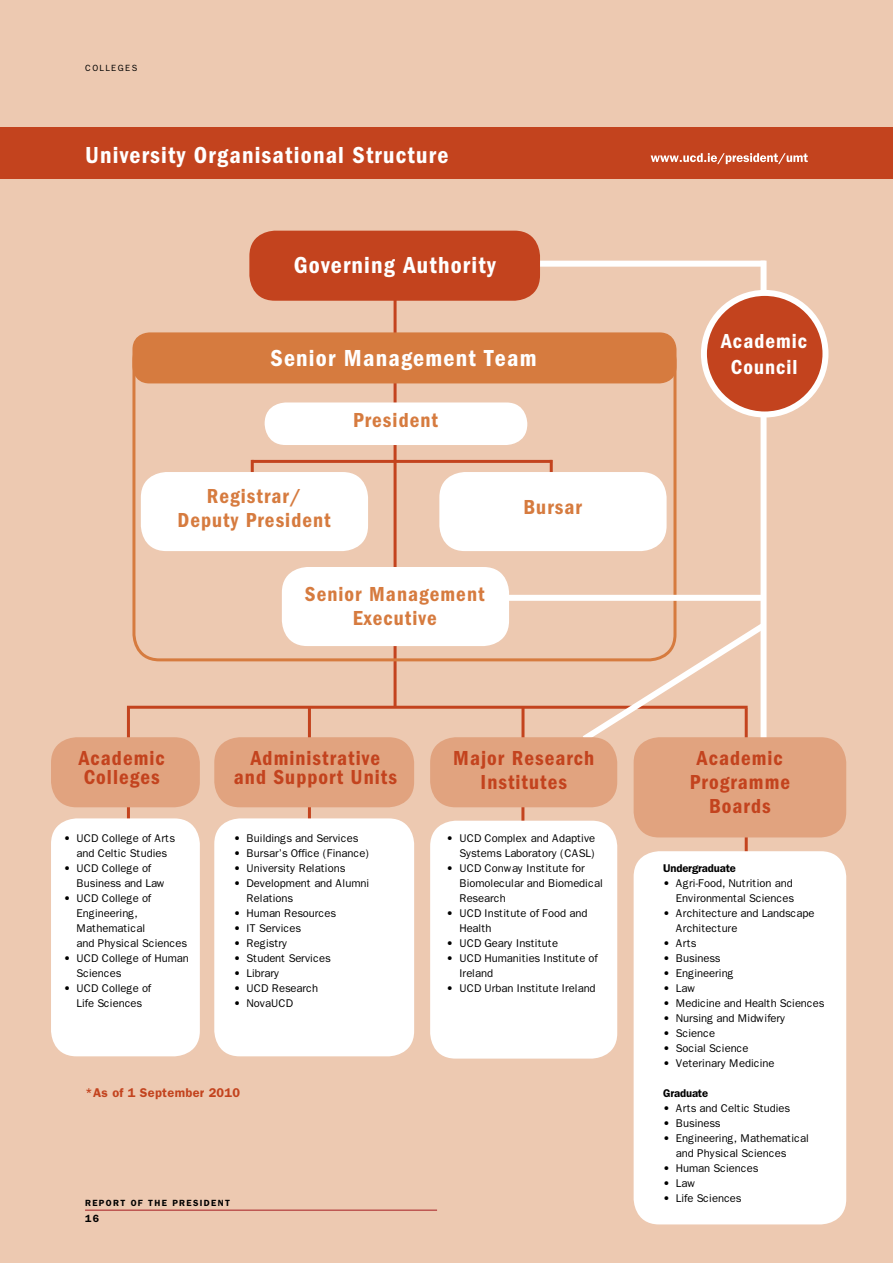
<style>
.page{position:relative;width:893px;height:1263px;background:#edc9b1}
.page>*{position:absolute;margin:0;border:0;box-sizing:border-box;transform-origin:0 0}
.t1{font:24px "ITC Franklin Gothic Std Dm Cd";letter-spacing:.05em;color:#fff}
.t2{font:21px/24px "ITC Franklin Gothic Std Dm Cd";letter-spacing:.05em;color:#c3431e;text-align:center}
.t3{font:21px/24px "ITC Franklin Gothic Std Dm Cd";letter-spacing:.05em;color:#d67b3f;text-align:center}
.t4{font:21px/25.2px "ITC Franklin Gothic Std Dm Cd";letter-spacing:.05em;color:#fff;text-align:center}
.t5{font:600 12.75px "Franklin Gothic";letter-spacing:.025em;color:#c3431e}
.t6{font:11.25px/15px "Franklin Gothic";letter-spacing:-.01em;color:#000}
.t7{font:600 11.25px "Franklin Gothic";letter-spacing:-.01em;color:#000}
.t8{font:600 10.5px "Franklin Gothic";color:#000}
.t9{font:600 9px "Franklin Gothic";letter-spacing:.15em;color:#000}
.t10{font:9px "Franklin Gothic";letter-spacing:.15em;color:#000}
</style>
<div class="page">
<div style="left:0;top:128px;width:893px;height:51px;background:#c3431e"></div>
<hr style="left:394px;top:292px;width:3px;height:415px;background:#c3431e">
<hr style="left:127px;top:706px;width:621px;height:3px;background:#c3431e">
<hr style="left:127px;top:706px;width:3px;height:128px;background:#c3431e">
<div style="left:132px;top:333px;width:544px;height:328px;border:3px solid #d67b3f;border-radius:26px"></div>
<div style="left:51px;top:737px;width:149px;height:70px;background:#e1a37f;border-radius:26px"></div>
<div style="left:51px;top:818px;width:149px;height:238px;background:#fff;border-radius:26px"></div>
<hr style="left:308px;top:708px;width:3px;height:128px;background:#c3431e">
<hr style="left:521px;top:708px;width:3px;height:132px;background:#c3431e">
<hr style="left:745px;top:708px;width:3px;height:166px;background:#c3431e">
<div style="left:430px;top:821px;width:187px;height:237px;background:#fff;border-radius:26px"></div>
<div style="left:214px;top:737px;width:200px;height:70px;background:#e1a37f;border-radius:26px"></div>
<div style="left:214px;top:818px;width:200px;height:238px;background:#fff;border-radius:26px"></div>
<div style="left:634px;top:851px;width:212px;height:373px;background:#fff;border-radius:26px"></div>
<hr style="left:252px;top:460px;width:300px;height:3px;background:#c3431e">
<hr style="left:251px;top:460px;width:3px;height:22px;background:#c3431e">
<hr style="left:550px;top:460px;width:3px;height:22px;background:#c3431e">
<div style="left:132px;top:332px;width:544px;height:51px;background:#d67b3f;border-radius:17px"></div>
<div style="left:265px;top:402px;width:262px;height:43px;background:#fff;border-radius:21px"></div>
<div style="left:141px;top:472px;width:227px;height:79px;background:#fff;border-radius:26px"></div>
<div style="left:439px;top:472px;width:228px;height:79px;background:#fff;border-radius:26px"></div>
<div style="left:282px;top:567px;width:227px;height:79px;background:#fff;border-radius:26px"></div>
<div style="left:536px;top:261px;width:229px;height:6px;background:#fff"></div>
<div style="left:760px;top:261px;width:6px;height:478px;background:#fff"></div>
<div style="left:704px;top:293px;width:121px;height:121px;background:#c3431e;border-radius:50%"></div>
<div style="left:701px;top:290px;width:127px;height:127px;border:6px solid #fff;border-radius:50%"></div>
<div style="left:504px;top:595px;width:260px;height:6px;background:#fff"></div>
<svg style="left:576px;top:617px;width:191px;height:130px"></svg>
<div style="left:430px;top:737px;width:187px;height:70px;background:#e1a37f;border-radius:26px"></div>
<div style="left:634px;top:737px;width:212px;height:100px;background:#e1a37f;border-radius:26px"></div>
<div style="left:249px;top:231px;width:291px;height:70px;background:#c3431e;border-radius:26px"></div>
<hr style="left:85px;top:1210px;width:352px;height:1px;background:#a61c22">
<svg style="left:651px;top:153px;width:157px;height:11px"></svg>
<p class="t10" style="left:85px;top:62px;width:54px">COLLEGES</p>
<h1 class="t1" style="left:85px;top:141px;width:365px">University Organisational Structure</h1>
<h1 class="t1" style="left:294px;top:251px;width:203px">Governing Authority</h1>
<h1 class="t1" style="left:271px;top:345px;width:267px">Senior Management Team</h1>
<h2 class="t3" style="left:353px;top:409px;width:86px">President</h2>
<h2 class="t3" style="left:177px;top:484px;width:155px">Registrar/<br>Deputy President</h2>
<h2 class="t3" style="left:523px;top:495px;width:60px">Bursar</h2>
<h2 class="t3" style="left:305px;top:582px;width:181px">Senior Management<br>Executive</h2>
<h2 class="t4" style="left:721px;top:329px;width:88px">Academic<br>Council</h2>
<h2 class="t2" style="left:79px;top:748px;width:88px;line-height:19.5px;text-align:left">Academic<br>Colleges</h2>
<h2 class="t2" style="left:234px;top:748px;width:165px;line-height:19.5px">Administrative and Support Units</h2>
<h2 class="t2" style="left:453px;top:746px;width:143px">Major Research<br>Institutes</h2>
<h2 class="t2" style="left:690px;top:746px;width:102px">Academic<br>Programme<br>Boards</h2>
<p class="t6" style="left:64px;top:830px;width:113px;text-align:center">• UCD College of Arts and Celtic Studies</p>
<p class="t6" style="left:77px;top:860px;width:90px;text-indent:-13px">• UCD College of<br>Business and Law</p>
<p class="t6" style="left:77px;top:890px;width:112px;text-indent:-13px">• UCD College of<br>Engineering,<br>Mathematical<br>and Physical Sciences</p>
<p class="t6" style="left:77px;top:950px;width:114px;text-indent:-13px">• UCD College of Human<br>Sciences</p>
<p class="t6" style="left:64px;top:980px;width:89px;text-align:center">• UCD College of<br>Life Sciences</p>
<p class="t6" style="left:234px;top:830px;width:126px">• Buildings and Services</p>
<p class="t6" style="left:234px;top:845px;width:137px">• Bursar’s Office (Finance)</p>
<p class="t6" style="left:234px;top:860px;width:113px">• University Relations</p>
<p class="t6" style="left:247px;top:875px;width:124px;text-indent:-13px">• Development and Alumni<br>Relations</p>
<p class="t6" style="left:234px;top:905px;width:104px">• Human Resources</p>
<p class="t6" style="left:234px;top:920px;width:69px">• IT Services</p>
<p class="t6" style="left:234px;top:935px;width:55px">• Registry</p>
<p class="t6" style="left:234px;top:950px;width:98px">• Student Services</p>
<p class="t6" style="left:234px;top:965px;width:47px">• Library</p>
<p class="t6" style="left:234px;top:980px;width:86px">• UCD Research</p>
<p class="t6" style="left:234px;top:995px;width:61px">• NovaUCD</p>
<p class="t5" style="left:85px;top:1085px;width:157px">*As of 1 September 2010</p>
<p class="t9" style="left:85px;top:1197px;width:146px">REPORT OF THE PRESIDENT</p>
<p class="t8" style="left:85px;top:1212px;width:16px">16</p>
<p class="t6" style="left:447px;top:830px;width:150px;text-align:right">• UCD Complex and Adaptive<br>Systems Laboratory (CASL)</p>
<p class="t6" style="left:459px;top:860px;width:145px;text-indent:-13px">• UCD Conway Institute for<br>Biomolecular and Biomedical<br>Research</p>
<p class="t6" style="left:459px;top:905px;width:130px;text-indent:-13px">• UCD Institute of Food and<br>Health</p>
<p class="t6" style="left:447px;top:935px;width:113px">• UCD Geary Institute</p>
<p class="t6" style="left:459px;top:950px;width:140px;text-indent:-13px">• UCD Humanities Institute of<br>Ireland</p>
<p class="t6" style="left:447px;top:980px;width:151px">• UCD Urban Institute Ireland</p>
<p class="t7" style="left:663px;top:861px;width:74px">Undergraduate</p>
<p class="t6" style="left:663px;top:875px;width:132px;text-align:right">• Agri-Food, Nutrition and<br>Environmental Sciences</p>
<p class="t6" style="left:676px;top:905px;width:140px;text-indent:-13px">• Architecture and Landscape<br>Architecture</p>
<p class="t6" style="left:663px;top:935px;width:35px">• Arts</p>
<p class="t6" style="left:663px;top:950px;width:59px">• Business</p>
<p class="t6" style="left:663px;top:965px;width:72px">• Engineering</p>
<p class="t6" style="left:663px;top:980px;width:34px">• Law</p>
<p class="t6" style="left:663px;top:995px;width:163px">• Medicine and Health Sciences</p>
<p class="t6" style="left:663px;top:1010px;width:124px">• Nursing and Midwifery</p>
<p class="t6" style="left:663px;top:1025px;width:54px">• Science</p>
<p class="t6" style="left:663px;top:1040px;width:87px">• Social Science</p>
<p class="t6" style="left:663px;top:1055px;width:113px">• Veterinary Medicine</p>
<p class="t7" style="left:663px;top:1086px;width:47px">Graduate</p>
<p class="t6" style="left:663px;top:1100px;width:129px">• Arts and Celtic Studies</p>
<p class="t6" style="left:663px;top:1115px;width:59px">• Business</p>
<p class="t6" style="left:676px;top:1130px;width:135px;text-indent:-13px">• Engineering, Mathematical and Physical Sciences</p>
<p class="t6" style="left:663px;top:1160px;width:97px">• Human Sciences</p>
<p class="t6" style="left:663px;top:1175px;width:34px">• Law</p>
<p class="t6" style="left:663px;top:1190px;width:80px">• Life Sciences</p>
</div>
